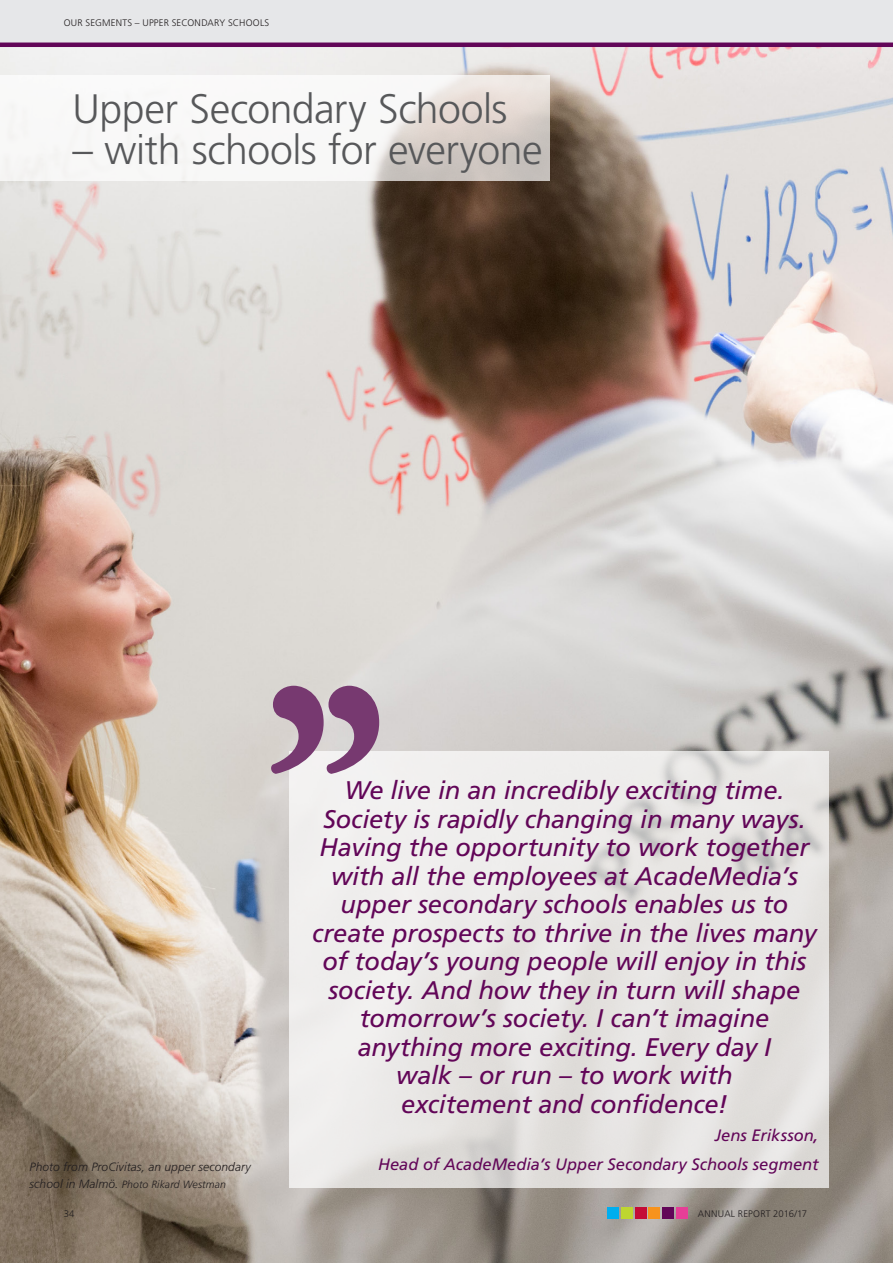
<style>
.page{position:relative;width:893px;height:1263px;background:#fff}
.page>*{position:absolute;margin:0;border:0;box-sizing:border-box;transform-origin:0 0}
._2_Rubrik_Avsnitt_28{font:300 41.1px "Frutiger LT Std";letter-spacing:-.015em;color:#57585a}
.Lila_citat{font:italic 25.5px/28.5px "Frutiger LT Std";letter-spacing:-.01em;color:#620658;text-align:center}
.Lila_citat-2{font:italic 16.5px "Frutiger LT Std";color:#620658}
._6_Bildtext_8_11{font:italic 300 12px "Frutiger LT Std";letter-spacing:.005em;color:#231f20}
._6_Bildtext_8_11-2{font:italic 300 10.5px "Frutiger LT Std";letter-spacing:.01em;color:#231f20}
._4_Brödtext_10_13{font:300 9.45px "Frutiger LT Std";letter-spacing:.025em;color:#231f20}
.s1{font-size:12px}
</style>
<div class="page">
<img style="left:0;top:47px;width:893px;height:1216px">
<div style="left:0;top:0;width:893px;height:45px;background:#e6e7e9"></div>
<hr style="left:0;top:43px;width:893px;height:4px;background:#620658">
<div style="left:621px;top:1208px;width:11px;height:11px;background:#bed630"></div>
<div style="left:607px;top:1208px;width:12px;height:11px;background:#00aeef"></div>
<div style="left:635px;top:1208px;width:11px;height:11px;background:#c40c37"></div>
<div style="left:649px;top:1208px;width:11px;height:11px;background:#f7931d"></div>
<div style="left:662px;top:1208px;width:12px;height:11px;background:#620658"></div>
<div style="left:676px;top:1208px;width:11px;height:11px;background:#e63e97"></div>
<svg style="left:0;top:75px;width:550px;height:106px"></svg>
<svg style="left:290px;top:751px;width:539px;height:436px;background:#e7e5e4"></svg>
<svg style="left:270px;top:686px;width:109px;height:88px;background:#a784a1"></svg>
<p class="_4_Brödtext_10_13" style="left:64px;top:18px;width:207px">OUR SEGMENTS – UPPER SECONDARY SCHOOLS</p>
<p class="_2_Rubrik_Avsnitt_28" style="left:72px;top:85px;width:436px">Upper Secondary Schools</p>
<p class="_2_Rubrik_Avsnitt_28" style="left:72px;top:126px;width:472px">– with schools for everyone</p>
<p class="Lila_citat" style="left:312px;top:776px;width:506px">We live in an incredibly exciting time.<br>Society is rapidly changing in many ways.<br>Having the opportunity to work together with all the employees at AcadeMedia’s upper secondary schools enables us to create prospects to thrive in the lives many of today’s young people will enjoy in this society. And how they in turn will shape tomorrow’s society. I can’t imagine anything more exciting. Every day I<br>walk – or run – to work with<br>excitement and confidence!</p>
<p class="Lila_citat-2" style="left:715px;top:1126px;width:105px">Jens Eriksson,</p>
<p class="_6_Bildtext_8_11" style="left:30px;top:1160px;width:223px">Photo from ProCivitas, an upper secondary</p>
<p class="Lila_citat-2" style="left:378px;top:1154px;width:442px">Head of AcadeMedia’s Upper Secondary Schools segment</p>
<p class="_6_Bildtext_8_11-2" style="left:30px;top:1178px;width:198px"><span class="s1">school in Malmö.</span> Photo Rikard Westman</p>
<p class="_4_Brödtext_10_13" style="left:64px;top:1208px;width:12px">34</p>
<p class="_4_Brödtext_10_13" style="left:698px;top:1208px;width:111px">ANNUAL REPORT 2016/17</p>
</div>
